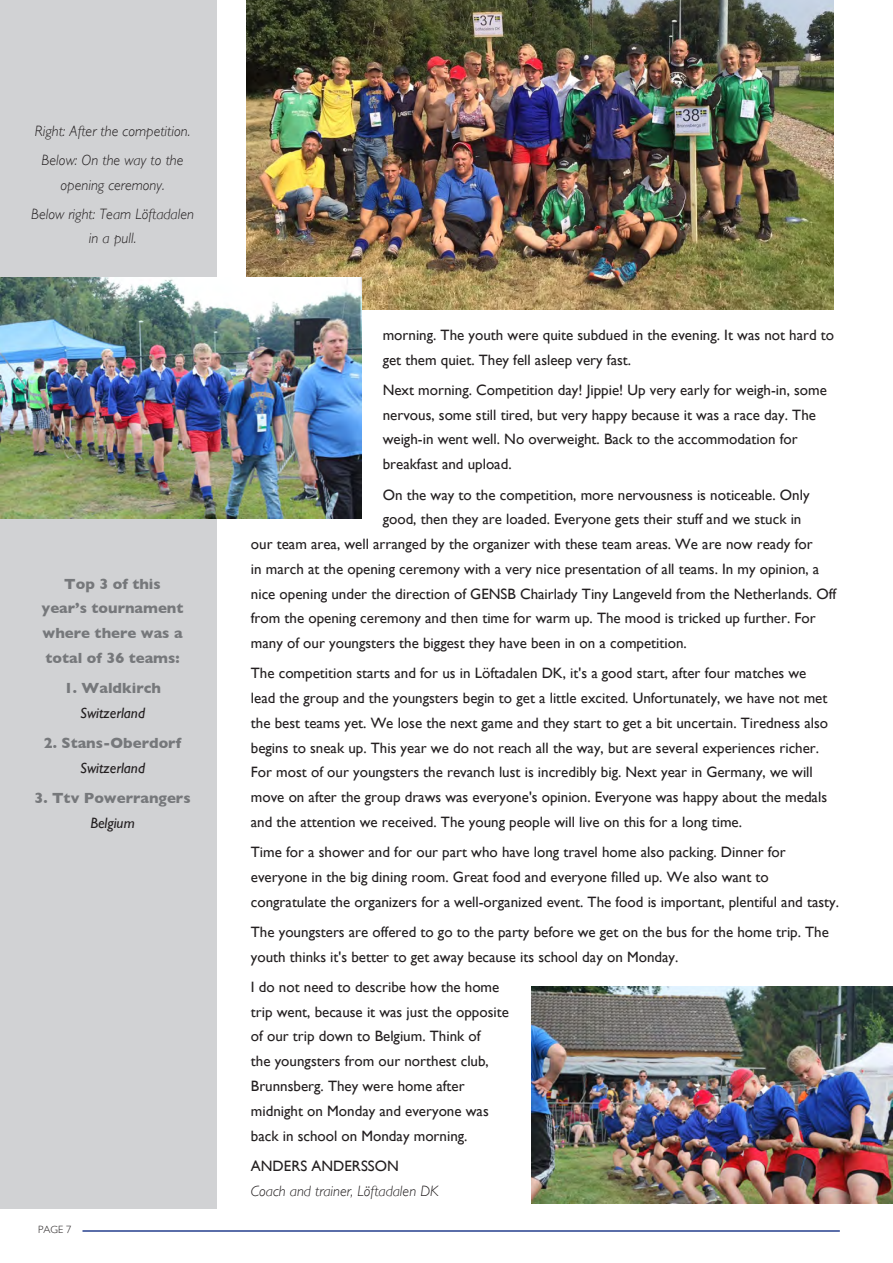
<style>
.page{position:relative;width:893px;height:1263px;background:#fff}
.page>*{position:absolute;margin:0;border:0;box-sizing:border-box;transform-origin:0 0}
.t1{font:15px/24.8px "Gill Sans";color:#231f20}
.t2{font:italic 300 15px/24.8px "Gill Sans";color:#231f20;text-align:center}
.t3{font:700 15px/24.8px "Gill Sans";color:#76787b;text-align:center}
.t4{font:italic 15px "Gill Sans";color:#231f20}
.t5{font:300 10.5px "Gill Sans";color:#231f20}
.s1{font-weight:400;font-style:italic;color:#231f20}
</style>
<div class="page">
<div style="left:0;top:0;width:217px;height:1219px;background:#d1d2d4"></div>
<hr style="left:82px;top:1230px;width:758px;height:2px;background:#253f8e">
<div style="left:0;top:1209px;width:225px;height:13px;background:#fff"></div>
<img style="left:247px;top:0;width:586px;height:310px">
<img style="left:0;top:278px;width:361px;height:241px">
<img style="left:531px;top:986px;width:362px;height:217px">
<p class="t2" style="left:35px;top:118px;width:157px">Right: After the competition.</p>
<p class="t2" style="left:42px;top:147px;width:143px">Below: On the way to the opening ceremony.</p>
<p class="t2" style="left:31px;top:201px;width:164px">Below right: Team Löftadalen</p>
<p class="t2" style="left:89px;top:226px;width:49px">in a pull.</p>
<p class="t3" style="left:64px;top:571px;width:98px">Top 3 of this</p>
<p class="t3" style="left:42px;top:596px;width:143px;text-align:justify">year’s tournament where there was a total of 36 teams:</p>
<p class="t3" style="left:64px;top:675px;width:99px">1. Waldkirch</p>
<p class="t4" style="left:80px;top:704px;width:66px">Switzerland</p>
<p class="t3" style="left:44px;top:730px;width:139px">2. Stans-Oberdorf<br><span class="s1">Switzerland</span></p>
<p class="t3" style="left:35px;top:785px;width:158px">3. Ttv Powerrangers<br><span class="s1">Belgium</span></p>
<p class="t5" style="left:38px;top:1221px;width:35px">PAGE 7</p>
<p class="t1" style="left:383px;top:322px;width:453px">morning. The youth were quite subdued in the evening. It was not hard to get them quiet. They fell asleep very fast.</p>
<p class="t1" style="left:383px;top:377px;width:446px">Next morning. Competition day! Jippie! Up very early for weigh-in, some nervous, some still tired, but very happy because it was a race day. The weigh-in went well. No overweight. Back to the accommodation for breakfast and upload.</p>
<p class="t1" style="left:383px;top:482px;width:428px">On the way to the competition, more nervousness is noticeable. Only</p>
<p class="t1" style="left:383px;top:507px;width:420px">good, then they are loaded. Everyone gets their stuff and we stuck in</p>
<p class="t1" style="left:251px;top:531px;width:563px">our team area, well arranged by the organizer with these team areas. We are now ready for</p>
<p class="t1" style="left:251px;top:556px;width:570px">in march at the opening ceremony with a very nice presentation of all teams. In my opinion, a</p>
<p class="t1" style="left:251px;top:581px;width:587px">nice opening under the direction of GENSB Chairlady Tiny Langeveld from the Netherlands. Off</p>
<p class="t1" style="left:251px;top:606px;width:566px">from the opening ceremony and then time for warm up. The mood is tricked up further. For</p>
<p class="t1" style="left:251px;top:630px;width:437px">many of our youngsters the biggest they have been in on a competition.</p>
<p class="t1" style="left:251px;top:661px;width:579px">The competition starts and for us in Löftadalen DK, it's a good start, after four matches we lead the group and the youngsters begin to get a little excited. Unfortunately, we have not met the best teams yet. We lose the next game and they start to get a bit uncertain. Tiredness also begins to sneak up. This year we do not reach all the way, but are several experiences richer.<br>For most of our youngsters the revanch lust is incredibly big. Next year in Germany, we will move on after the group draws was everyone's opinion. Everyone was happy about the medals and the attention we received. The young people will live on this for a long time.</p>
<p class="t1" style="left:251px;top:839px;width:590px">Time for a shower and for our part who have long travel home also packing. Dinner for everyone in the big dining room. Great food and everyone filled up. We also want to congratulate the organizers for a well-organized event. The food is important, plentiful and tasty.</p>
<p class="t1" style="left:251px;top:919px;width:580px">The youngsters are offered to go to the party before we get on the bus for the home trip. The youth thinks it's better to get away because its school day on Monday.</p>
<p class="t1" style="left:251px;top:974px;width:260px">I do not need to describe how the home trip went, because it was just the opposite of our trip down to Belgium. Think of<br>the youngsters from our northest club, Brunnsberg. They were home after midnight on Monday and everyone was back in school on Monday morning.</p>
<p class="t1" style="left:251px;top:1153px;width:149px">ANDERS ANDERSSON</p>
<p class="t2" style="left:251px;top:1178px;width:189px">Coach and trainer, Löftadalen DK</p>
</div>
